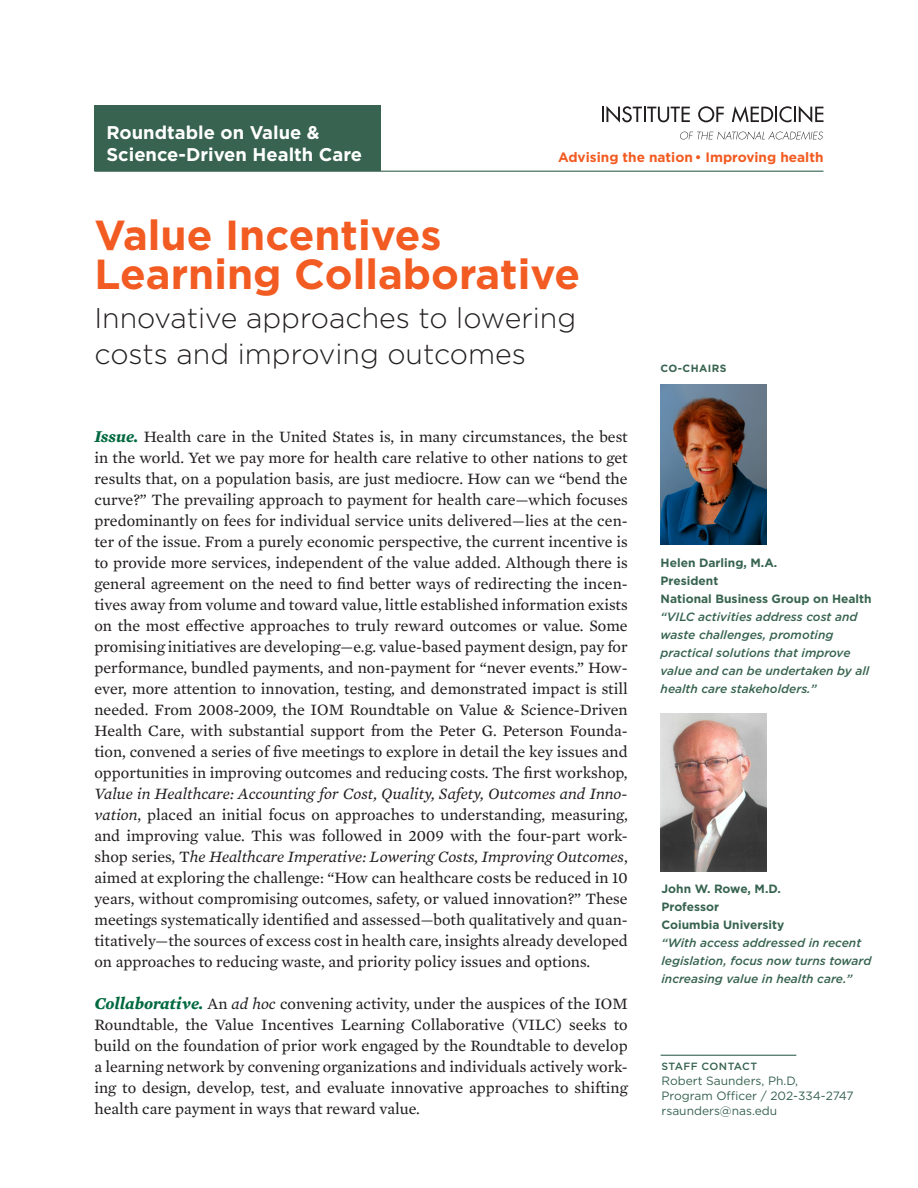
<style>
.page{position:relative;width:918px;height:1188px;background:#fff}
.page>*{position:absolute;margin:0;border:0;box-sizing:border-box;transform-origin:0 0}
.Header_A__gotham_bo{font:700 42px "Gotham";color:#f25b21}
.Header_A__subhead{font:300 28.5px/36px "Gotham";color:#231f20}
.Roundtable_Title{font:700 18.45px/22px "Gotham";color:#fff}
.Body_Text{font:16.2px/21px "Mercury Text G2";color:#231f20;text-align:justify}
.t1{font:700 13.65px "Gotham";color:#f25b21}
.Sidebar{font:italic 500 12px/18px "Gotham";color:#376350}
.Sidebar-2{font:700 12px "Gotham";color:#376350}
.t2{font:12px/15px "Gotham";color:#376350}
.Sidebar_Header{font:500 10.5px "Gotham";letter-spacing:.03em;color:#376350}
.Sidebar_Header-2{font:700 10.5px "Gotham";letter-spacing:.04em;color:#376350}
.s1{font-weight:700;font-style:italic;font-size:16.8px;color:#00693f}
.s2{font-style:italic}
</style>
<div class="page">
<div style="left:94px;top:106px;width:287px;height:65px;background:#376350"></div>
<hr style="left:94px;top:171px;width:730px;height:1px;background:#376350">
<hr style="left:661px;top:1055px;width:135px;height:1px;background:#376350">
<svg style="left:602px;top:106px;width:88px;height:17px"></svg>
<svg style="left:698px;top:106px;width:26px;height:16px"></svg>
<svg style="left:732px;top:106px;width:91px;height:17px"></svg>
<svg style="left:680px;top:131px;width:143px;height:9px"></svg>
<img style="left:661px;top:714px;width:105px;height:157px">
<img style="left:661px;top:385px;width:105px;height:159px">
<p class="Roundtable_Title" style="left:106px;top:121px;width:257px">Roundtable on Value &amp;<br>Science-Driven Health Care</p>
<p class="t1" style="left:558px;top:148px;width:267px">Advising the nation • Improving health</p>
<p class="Header_A__gotham_bo" style="left:94px;top:207px;width:349px">Value Incentives</p>
<p class="Header_A__gotham_bo" style="left:94px;top:246px;width:487px">Learning Collaborative</p>
<p class="Header_A__subhead" style="left:94px;top:299px;width:483px">Innovative approaches to lowering costs and improving outcomes</p>
<p class="Body_Text" style="left:94px;top:425px;width:535px"><span class="s1">Issue.</span> Health care in the United States is, in many circumstances, the best in the world. Yet we pay more for health care relative to other nations to get results that, on a population basis, are just mediocre. How can we “bend the curve?” The prevailing approach to payment for health care—which focuses predominantly on fees for individual service units delivered—lies at the cen&shy;ter of the issue. From a purely economic perspective, the current incentive is to provide more services, independent of the value added. Although there is general agreement on the need to find better ways of redirecting the incen&shy;tives away from volume and toward value, little established information exists on the most effective approaches to truly reward outcomes or value. Some promising initiatives are developing—e.g. value-based payment design, pay for performance, bundled payments, and non-payment for “never events.” How&shy;ever, more attention to innovation, testing, and demonstrated impact is still needed. From 2008-2009, the IOM Roundtable on Value &amp; Science-Driven Health Care, with substantial support from the Peter G. Peterson Founda&shy;tion, convened a series of five meetings to explore in detail the key issues and opportunities in improving outcomes and reducing costs. The first workshop, <span class="s2">Value in Healthcare: Accounting for Cost, Quality, Safety, Outcomes and Inno&shy;vation</span>, placed an initial focus on approaches to understanding, measuring, and improving value. This was followed in 2009 with the four-part work&shy;shop series, T<span class="s2">he Healthcare Imperative: Lowering Costs, Improving Outcomes</span>, aimed at exploring the challenge: “How can healthcare costs be reduced in 10 years, without compromising outcomes, safety, or valued innovation?” These meetings systematically identified and assessed—both qualitatively and quan&shy;titatively—the sources of excess cost in health care, insights already developed on approaches to reducing waste, and priority policy issues and options.</p>
<p class="Body_Text" style="left:94px;top:992px;width:535px"><span class="s1">Collaborative.</span> An <span class="s2">ad hoc</span> convening activity, under the auspices of the IOM Roundtable, the Value Incentives Learning Collaborative (VILC) seeks to build on the foundation of prior work engaged by the Roundtable to develop a learning network by convening organizations and individuals actively work&shy;ing to design, develop, test, and evaluate innovative approaches to shifting health care payment in ways that reward value.</p>
<p class="Sidebar_Header-2" style="left:661px;top:361px;width:67px">CO-CHAIRS</p>
<p class="Sidebar-2" style="left:661px;top:555px;width:118px">Helen Darling, M.A.</p>
<p class="Sidebar-2" style="left:661px;top:573px;width:59px">President</p>
<p class="Sidebar-2" style="left:661px;top:591px;width:213px">National Business Group on Health</p>
<p class="Sidebar" style="left:661px;top:607px;width:210px">“VILC activities address cost and waste challenges, promoting practical solutions that improve value and can be undertaken by all health care stakeholders.”</p>
<p class="Sidebar-2" style="left:662px;top:881px;width:121px">John W. Rowe, M.D.</p>
<p class="Sidebar-2" style="left:662px;top:899px;width:59px">Professor</p>
<p class="Sidebar-2" style="left:662px;top:917px;width:124px">Coiumbia University</p>
<p class="Sidebar" style="left:662px;top:934px;width:212px">“With access addressed in recent legislation, focus now turns toward increasing value in health care.”</p>
<p class="Sidebar_Header" style="left:662px;top:1060px;width:97px">STAFF CONTACT</p>
<p class="t2" style="left:662px;top:1073px;width:194px">Robert Saunders, Ph.D,<br>Program Officer / 202-334-2747 rsaunders@nas.edu</p>
</div>
